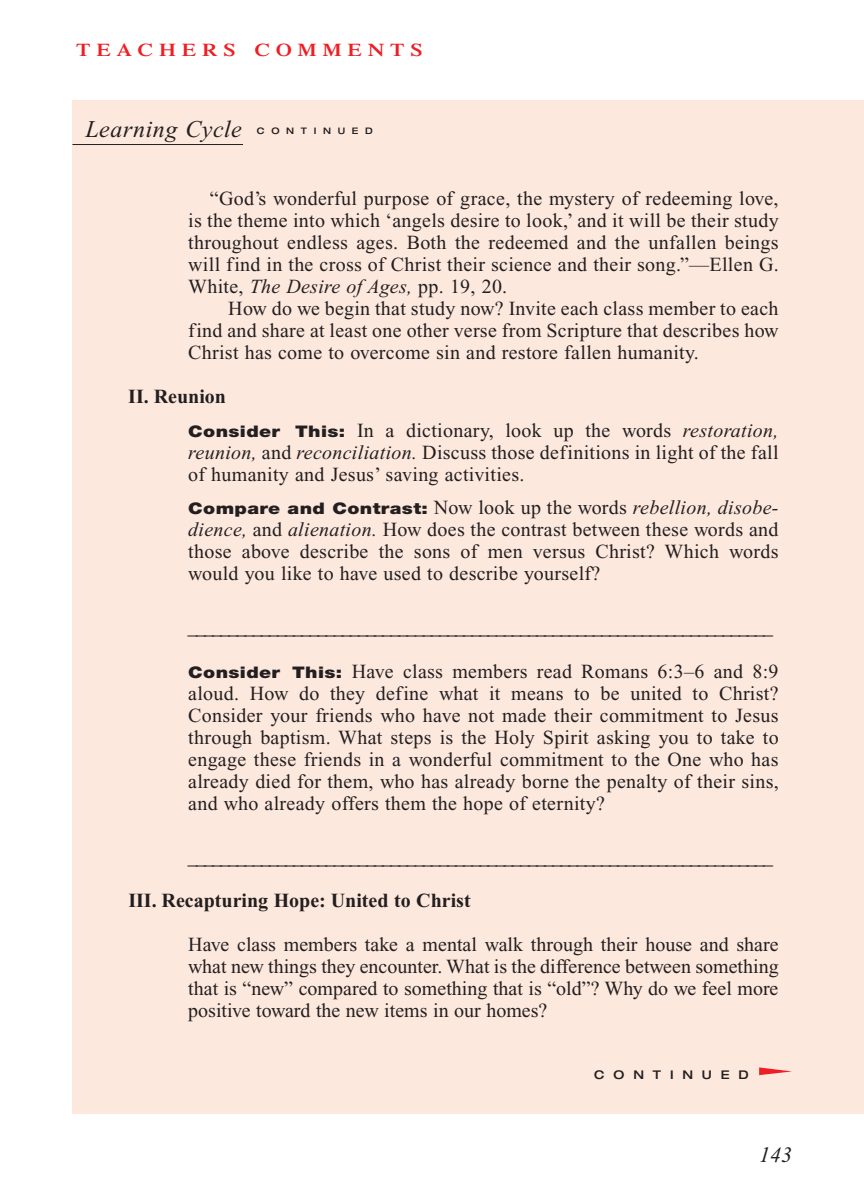
<style>
.page{position:relative;width:864px;height:1188px;background:#fff}
.page>*{position:absolute;margin:0;border:0;box-sizing:border-box;transform-origin:0 0}
.t1{font:italic 24px "Times New Roman";letter-spacing:.025em;color:#231f20}
.t2{font:italic 22px "Times New Roman";color:#231f20}
.t3{font:20px/22px "Times New Roman";letter-spacing:.015em;color:#231f20;text-align:justify}
.t4{font:italic 20px/43.4px "Times New Roman";color:#231f20}
.t5{font:700 20px "Times New Roman";color:#231f20}
.t6{font:600 18px "Times";letter-spacing:.265em;color:#ee1e24;scale:1.2 1}
.t7{font:900 16px "Helvetica Neue";letter-spacing:.02em;color:#231f20;scale:1.2 1}
.t8{font:500 expanded 12px "Helvetica Neue";letter-spacing:.74em;color:#231f20}
.t9{font:500 expanded 9px "Helvetica Neue";letter-spacing:.74em;color:#231f20}
.s1{font-style:italic}
.s2{font-weight:700}
.s3{font-family:"Helvetica Neue";font-weight:900;font-size:16px}
.s4{font-family:"Times New Roman";font-weight:400;font-size:20px}
.s5{font-family:"Times New Roman";font-weight:400;font-style:italic;font-size:20px}
.s6{font-family:"Helvetica Neue";font-weight:900;font-style:normal;font-size:16px}
.s7{font-style:normal}
</style>
<div class="page">
<div style="left:73px;top:100px;width:791px;height:1013px;background:#fde8dd"></div>
<svg style="left:759px;top:1067px;width:33px;height:8px"></svg>
<hr style="left:72px;top:144px;width:171px;height:1px;background:#231f20">
<p class="t6" style="left:76px;top:44px;width:290px">TEACHERS COMMENTS</p>
<p class="t1" style="left:85px;top:120px;width:158px">Learning Cycle</p>
<p class="t9" style="left:257px;top:128px;width:117px">CONTINUED</p>
<p class="t3" style="left:188px;top:189px;width:592px;text-indent:22px">“God’s wonderful purpose of grace, the mystery of redeeming love, is the theme into which ‘angels desire to look,’ and it will be their study throughout endless ages. Both the redeemed and the unfallen beings will find in the cross of Christ their science and their song.”—Ellen G.<br>White, <span class="s1">The Desire of Ages,</span> pp. 19, 20.</p>
<p class="t3" style="left:188px;top:299px;width:592px;text-indent:40px">How do we begin that study now? Invite each class member to each find and share at least one other verse from Scripture that describes how Christ has come to overcome sin and restore fallen humanity.</p>
<p class="t3" style="left:188px;top:382px;width:592px;line-height:33.6px;text-indent:-60px"><span class="s2">II. Reunion<br></span><span class="s3">Consider This:</span> In a dictionary, look up the words <span class="s1">restoration,</span></p>
<p class="t3" style="left:188px;top:443px;width:592px"><span class="s1">reunion,</span> and <span class="s1">reconciliation.</span> Discuss those definitions in light of the fall of humanity and Jesus’ saving activities.</p>
<p class="t7" style="left:188px;top:503px;width:493px">Compare and Contrast: <span class="s4">Now look up the words</span> <span class="s5">rebellion, disobe-</span></p>
<p class="t3" style="left:188px;top:520px;width:592px"><span class="s1">dience,</span> and <span class="s1">alienation.</span> How does the contrast between these words and those above describe the sons of men versus Christ? Which words would you like to have used to describe yourself?</p>
<p class="t4" style="left:188px;top:608px;width:592px">________________________________________________________________________<br><span class="s6">Consider This:</span> <span class="s7">Have class members read Romans 6:3–6 and 8:9</span></p>
<p class="t3" style="left:188px;top:684px;width:592px">aloud. How do they define what it means to be united to Christ?<br>Consider your friends who have not made their commitment to Jesus through baptism. What steps is the Holy Spirit asking you to take to engage these friends in a wonderful commitment to the One who has already died for them, who has already borne the penalty of their sins, and who already offers them the hope of eternity?</p>
<p class="t4" style="left:188px;top:837px;width:590px">________________________________________________________________________</p>
<p class="t5" style="left:128px;top:894px;width:344px">III. Recapturing Hope: United to Christ</p>
<p class="t3" style="left:188px;top:935px;width:592px">Have class members take a mental walk through their house and share what new things they encounter. What is the difference between something that is “new” compared to something that is “old”? Why do we feel more positive toward the new items in our homes?</p>
<p class="t8" style="left:594px;top:1070px;width:156px">CONTINUED</p>
<p class="t2" style="left:759px;top:1146px;width:34px">143</p>
</div>
